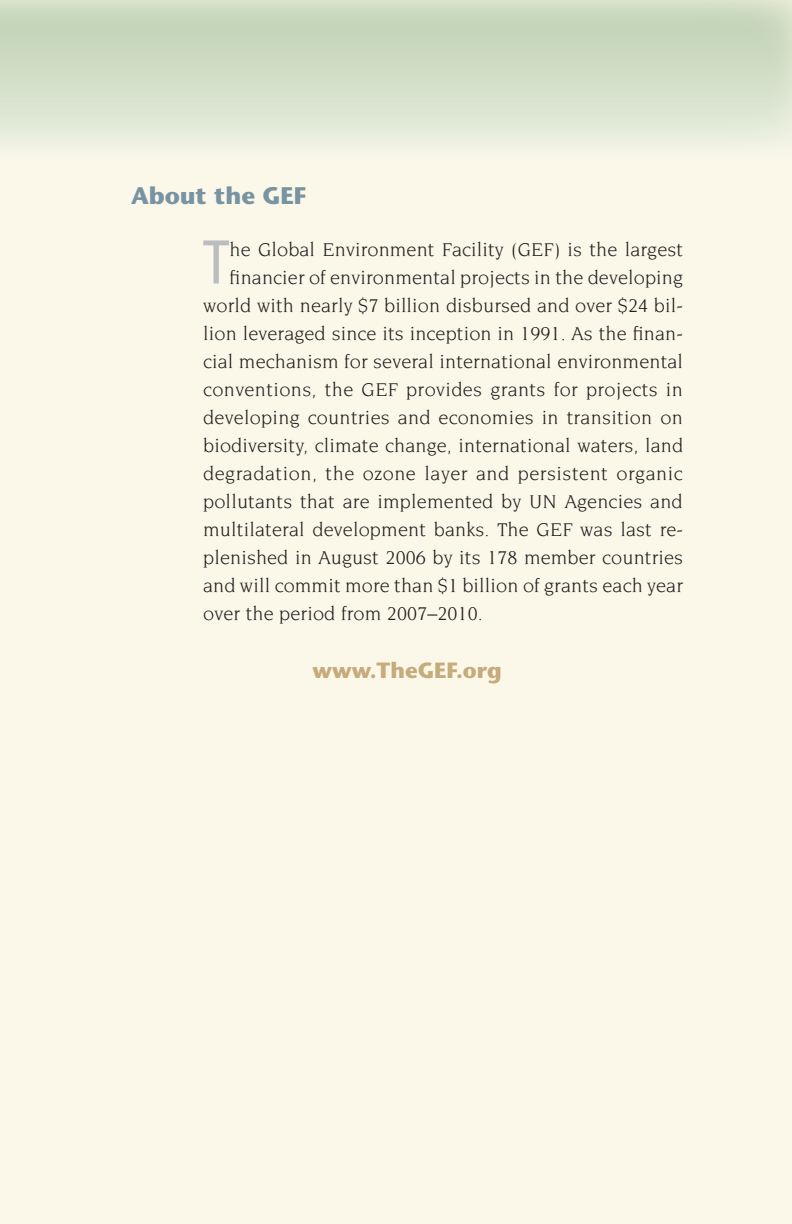
<style>
.page{position:relative;width:792px;height:1224px;background:#fbf8ea}
.page>*{position:absolute;margin:0;border:0;box-sizing:border-box;transform-origin:0 0}
.body_drop{font:57.2px "Futura";color:#bcbdc0}
.head_1{font:700 24px "Stone Sans";color:#7894a2}
.head_2{font:700 22px "Stone Sans";color:#c6ab7b}
.body_drop-2{font:20px "Novarese";letter-spacing:.005em;color:#231f20}
.body_drop-3{font:20px "Novarese";letter-spacing:.025em;color:#231f20}
</style>
<div class="page">
<svg style="left:0;top:0;width:792px;height:145px;background:#d4dfc9"></svg>
<p class="head_1" style="left:131px;top:181px;width:177px">About the GEF</p>
<p class="body_drop" style="left:203px;top:234px;width:28px">T</p>
<p class="body_drop-2" style="left:230px;top:238px;width:455px">he Global Environment Facility (GEF) is the largest</p>
<p class="body_drop-2" style="left:230px;top:266px;width:455px">financier of environmental projects in the developing</p>
<p class="body_drop-2" style="left:203px;top:294px;width:481px">world with nearly $7 billion disbursed and over $24 bil-</p>
<p class="body_drop-2" style="left:203px;top:322px;width:482px">lion leveraged since its inception in 1991. As the finan-</p>
<p class="body_drop-2" style="left:203px;top:350px;width:481px">cial mechanism for several international environmental</p>
<p class="body_drop-2" style="left:203px;top:378px;width:481px">conventions, the GEF provides grants for projects in</p>
<p class="body_drop-2" style="left:203px;top:406px;width:481px">developing countries and economies in transition on</p>
<p class="body_drop-2" style="left:203px;top:434px;width:482px">biodiversity, climate change, international waters, land</p>
<p class="body_drop-3" style="left:203px;top:462px;width:481px">degradation, the ozone layer and persistent organic</p>
<p class="body_drop-2" style="left:203px;top:490px;width:481px">pollutants that are implemented by UN Agencies and</p>
<p class="body_drop-2" style="left:203px;top:518px;width:482px">multilateral development banks. The GEF was last re-</p>
<p class="body_drop-2" style="left:203px;top:546px;width:481px">plenished in August 2006 by its 178 member countries</p>
<p class="body_drop-2" style="left:203px;top:574px;width:481px">and will commit more than $1 billion of grants each year</p>
<p class="body_drop-2" style="left:203px;top:602px;width:281px">over the period from 2007–2010.</p>
<p class="head_2" style="left:313px;top:657px;width:191px">www.TheGEF.org</p>
</div>
